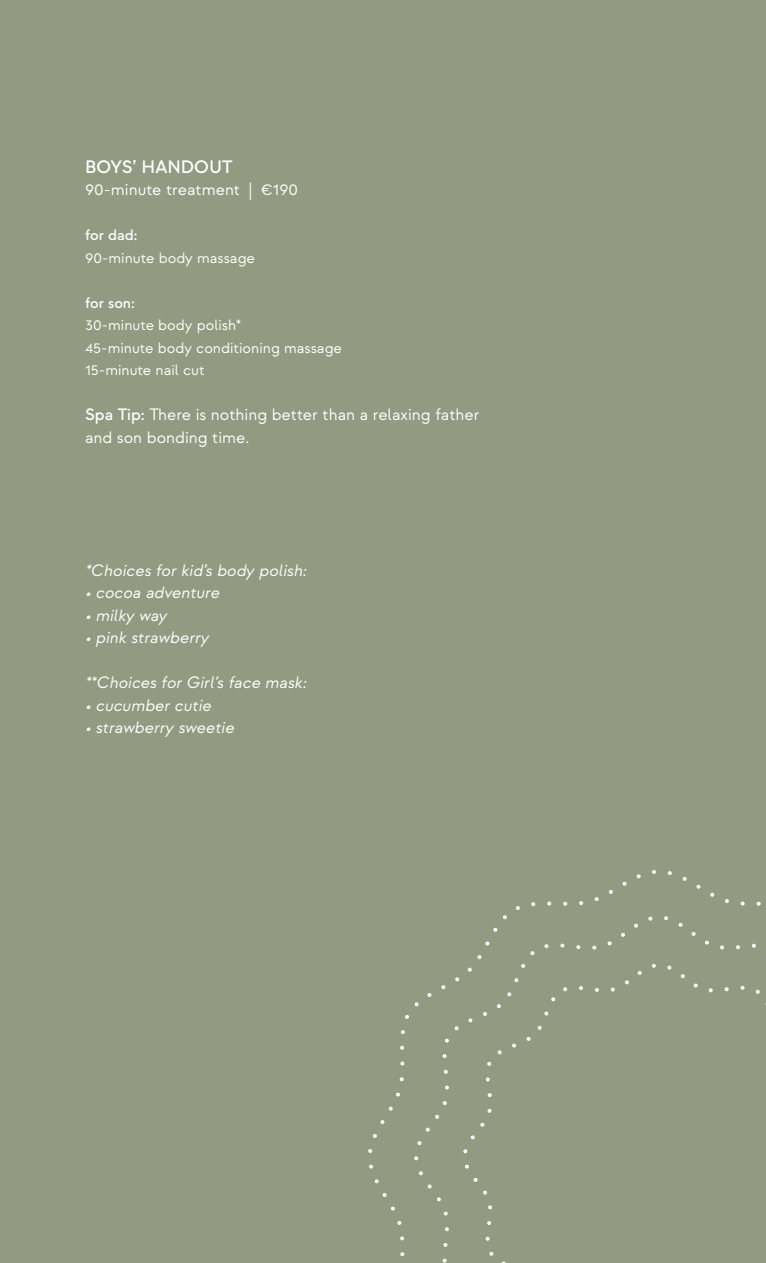
<style>
.page{position:relative;width:766px;height:1263px;background:#fff}
.page>*{position:absolute;margin:0;border:0;box-sizing:border-box;transform-origin:0 0}
.t1{font:500 18px "Strawford";color:#fff}
.t2{font:italic 16.5px "Strawford";color:#fff}
.t3{font:16.5px "Strawford";color:#fff}
.t4{font:15px "Strawford";color:#fff}
.t5{font:500 15px "Strawford";color:#fff}
.s1{font-weight:500}
</style>
<div class="page">
<div style="left:0;top:0;width:765px;height:1263px;background:#929b81"></div>
<svg style="left:368px;top:870px;width:393px;height:393px"></svg>
<svg style="left:463px;top:963px;width:298px;height:300px"></svg>
<p class="t1" style="left:85px;top:156px;width:149px">BOYS’ HANDOUT</p>
<p class="t3" style="left:85px;top:180px;width:214px">90-minute treatment | €190</p>
<p class="t5" style="left:85px;top:226px;width:54px">for dad:</p>
<p class="t4" style="left:85px;top:249px;width:171px">90-minute body massage</p>
<p class="t5" style="left:85px;top:294px;width:51px">for son:</p>
<p class="t4" style="left:85px;top:316px;width:157px">30-minute body polish*</p>
<p class="t4" style="left:85px;top:339px;width:258px">45-minute body conditioning massage</p>
<p class="t4" style="left:85px;top:361px;width:121px">15-minute nail cut</p>
<p class="t3" style="left:85px;top:405px;width:396px"><span class="s1">Spa Tip:</span> There is nothing better than a relaxing father</p>
<p class="t3" style="left:85px;top:427px;width:166px">and son bonding time.</p>
<p class="t2" style="left:85px;top:560px;width:222px">*Choices for kid’s body polish:</p>
<p class="t2" style="left:85px;top:583px;width:136px">• cocoa adventure</p>
<p class="t2" style="left:85px;top:605px;width:83px">• milky way</p>
<p class="t2" style="left:85px;top:628px;width:125px">• pink strawberry</p>
<p class="t2" style="left:85px;top:673px;width:222px">**Choices for Girl’s face mask:</p>
<p class="t2" style="left:85px;top:695px;width:127px">• cucumber cutie</p>
<p class="t2" style="left:85px;top:718px;width:150px">• strawberry sweetie</p>
</div>
